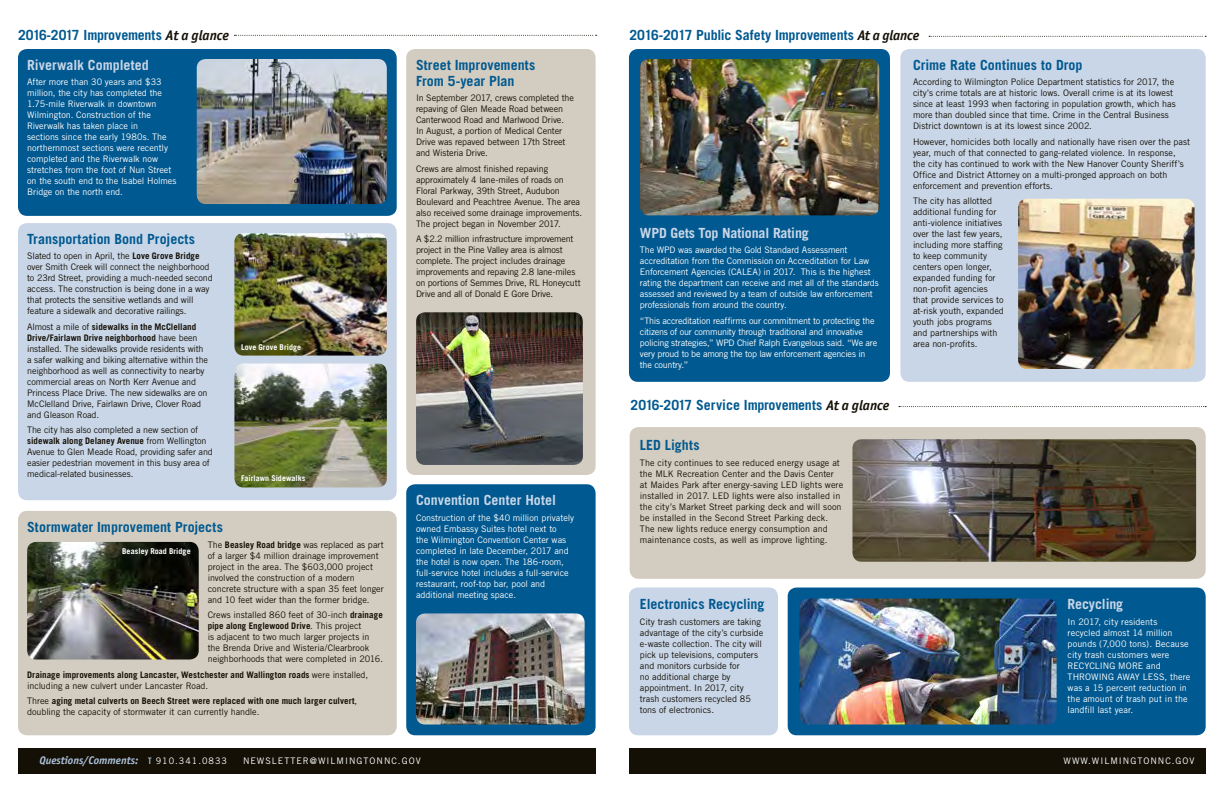
<style>
.page{position:relative;width:1224px;height:792px;background:#fff}
.page>*{position:absolute;margin:0;border:0;box-sizing:border-box;transform-origin:0 0}
.t1{font:700 14px/16px "Trade Gothic";color:#005990}
.t2{font:700 14px "Trade Gothic";letter-spacing:-.01em;color:#c9d6e7}
.t3{font:700 14px "Trade Gothic";letter-spacing:-.02em;color:#005990}
.t4{font:italic 700 11px "Officina San ITC";color:#acc1db}
.t5{font:9px/11px "Trade Gothic";letter-spacing:-.01em;color:#141006}
.t6{font:9px/11px "Trade Gothic";letter-spacing:-.01em;color:#fff}
.t7{font:700 9px/11px "Trade Gothic";letter-spacing:.005em;color:#141006}
.t8{font:9px "Trade Gothic";letter-spacing:.11em;color:#fff}
.t9{font:700 8px "Trade Gothic";letter-spacing:.01em;color:#fff}
.s1{font-family:"Officina San ITC";font-style:italic;color:#141006}
.s2{font-weight:700}
.s3{font-weight:400}
.s4{font-family:"Trade Gothic Bold Cond Twenty";font-weight:400;font-style:normal;font-size:9px;color:#9eb8d5}
.s5{font-family:"Trade Gothic";font-weight:400;font-style:normal;font-size:9px;color:#fff}
</style>
<div class="page">
<div style="left:18px;top:49px;width:379px;height:167px;background:#005990;border-radius:9px"></div>
<div style="left:406px;top:484px;width:190px;height:251px;background:#005990;border-radius:9px"></div>
<div style="left:900px;top:49px;width:306px;height:333px;background:#c9d6e7;border-radius:9px"></div>
<div style="left:18px;top:748px;width:578px;height:25px;background:#141006"></div>
<div style="left:629px;top:748px;width:577px;height:25px;background:#141006"></div>
<div style="left:406px;top:49px;width:190px;height:426px;background:#d3ccc0;border-radius:9px"></div>
<div style="left:630px;top:427px;width:576px;height:152px;background:#d3ccc0;border-radius:9px"></div>
<svg style="left:234px;top:35px;width:363px;height:1px"></svg>
<svg style="left:929px;top:36px;width:277px;height:1px"></svg>
<div style="left:788px;top:588px;width:418px;height:147px;background:#005990;border-radius:9px"></div>
<svg style="left:899px;top:406px;width:307px;height:1px"></svg>
<img style="left:197px;top:59px;width:190px;height:145px">
<img style="left:416px;top:613px;width:169px;height:111px">
<img style="left:416px;top:312px;width:167px;height:153px">
<img style="left:852px;top:439px;width:344px;height:123px">
<img style="left:799px;top:599px;width:258px;height:125px">
<div style="left:18px;top:223px;width:379px;height:277px;background:#c9d6e7;border-radius:9px"></div>
<div style="left:18px;top:511px;width:379px;height:224px;background:#d3ccc0;border-radius:9px"></div>
<img style="left:1018px;top:199px;width:177px;height:170px">
<div style="left:629px;top:49px;width:261px;height:333px;background:#005990;border-radius:9px"></div>
<img style="left:640px;top:59px;width:239px;height:156px">
<div style="left:629px;top:588px;width:149px;height:147px;background:#c9d6e7;border-radius:9px"></div>
<img style="left:234px;top:233px;width:153px;height:123px">
<img style="left:234px;top:364px;width:153px;height:123px">
<img style="left:27px;top:542px;width:172px;height:118px">
<h1 class="t3" style="left:18px;top:26px;width:212px">2016-2017 Improvements <span class="s1">At a glance</span></h1>
<h1 class="t1" style="left:630px;top:26px;width:291px">2016-2017 Public Safety Improvements <span class="s1">At a glance</span></h1>
<h1 class="t1" style="left:416px;top:57px;width:121px">Street Improvements<br>From 5-year Plan</h1>
<p class="t5" style="left:416px;top:92px;width:159px">In September 2017, crews completed the repaving of Glen Meade Road between Canterwood Road and Marlwood Drive.<br>In August, a portion of Medical Center Drive was repaved between 17th Street and Wisteria Drive.</p>
<p class="t5" style="left:416px;top:163px;width:168px">Crews are almost finished repaving approximately 4 lane-miles of roads on Floral Parkway, 39th Street, Audubon Boulevard and Peachtree Avenue. The area also received some drainage improvements.<br>The project began in November 2017.</p>
<p class="t5" style="left:416px;top:233px;width:166px">A $2.2 million infrastructure improvement project in the Pine Valley area is almost complete. The project includes drainage improvements and repaving 2.8 lane-miles on portions of Semmes Drive, RL Honeycutt Drive and all of Donald E Gore Drive.</p>
<h1 class="t2" style="left:27px;top:56px;width:123px">Riverwalk Completed</h1>
<p class="t6" style="left:27px;top:76px;width:151px">After more than 30 years and $33 million, the city has completed the<br>1.75-mile Riverwalk in downtown<br>Wilmington. Construction of the<br>Riverwalk has taken place in<br>sections since the early 1980s. The northernmost sections were recently completed and the Riverwalk now stretches from the foot of Nun Street on the south end to the Isabel Holmes<br>Bridge on the north end.</p>
<h1 class="t1" style="left:913px;top:57px;width:171px">Crime Rate Continues to Drop</h1>
<p class="t5" style="left:913px;top:76px;width:264px">According to Wilmington Police Department statistics for 2017, the city’s crime totals are at historic lows. Overall crime is at its lowest since at least 1993 when factoring in population growth, which has more than doubled since that time. Crime in the Central Business District downtown is at its lowest since 2002.</p>
<p class="t5" style="left:913px;top:136px;width:279px">However, homicides both locally and nationally have risen over the past year, much of that connected to gang-related violence. In response, the city has continued to work with the New Hanover County Sheriff’s Office and District Attorney on a multi-pronged approach on both enforcement and prevention efforts.</p>
<p class="t5" style="left:913px;top:195px;width:92px">The city has allotted additional funding for anti-violence initiatives over the last few years, including more staffing to keep community centers open longer, expanded funding for non-profit agencies that provide services to at-risk youth, expanded youth jobs programs and partnerships with area non-profits.</p>
<h1 class="t2" style="left:640px;top:224px;width:170px">WPD Gets Top National Rating</h1>
<p class="t6" style="left:640px;top:244px;width:240px">The WPD was awarded the Gold Standard Assessment accreditation from the Commission on Accreditation for Law Enforcement Agencies (CALEA) in 2017. This is the highest rating the department can receive and met all of the standards assessed and reviewed by a team of outside law enforcement professionals from around the country.</p>
<p class="t6" style="left:640px;top:315px;width:239px">“This accreditation reaffirms our commitment to protecting the citizens of our community through traditional and innovative policing strategies,” WPD Chief Ralph Evangelous said. “We are very proud to be among the top law enforcement agencies in the country.”</p>
<h1 class="t1" style="left:27px;top:231px;width:169px">Transportation Bond Projects</h1>
<p class="t5" style="left:27px;top:251px;width:187px">Slated to open in April, the <span class="s2">Love Grove Bridge </span>over Smith Creek will connect the neighborhood to 23rd Street, providing a much-needed second access. The construction is being done in a way that protects the sensitive wetlands and will feature a sidewalk and decorative railings.</p>
<p class="t5" style="left:27px;top:321px;width:182px">Almost a mile of <span class="s2">sidewalks in the McClelland Drive/Fairlawn Drive neighborhood</span> have been installed. The sidewalks provide residents with a safer walking and biking alternative within the neighborhood as well as connectivity to nearby commercial areas on North Kerr Avenue and Princess Place Drive. The new sidewalks are on McClelland Drive, Fairlawn Drive, Clover Road and Gleason Road.</p>
<p class="t5" style="left:27px;top:425px;width:187px">The city has also completed a new section of <span class="s2">sidewalk along Delaney Avenue</span> from Wellington Avenue to Glen Meade Road, providing safer and easier pedestrian movement in this busy area of medical-related businesses.</p>
<p class="t9" style="left:241px;top:343px;width:62px">Love Grove Bridge</p>
<h1 class="t1" style="left:631px;top:397px;width:260px">2016-2017 Service Improvements <span class="s1">At a glance</span></h1>
<h1 class="t1" style="left:640px;top:437px;width:61px">LED Lights</h1>
<p class="t5" style="left:640px;top:457px;width:205px">The city continues to see reduced energy usage at the MLK Recreation Center and the Davis Center at Maides Park after energy-saving LED lights were installed in 2017. LED lights were also installed in the city’s Market Street parking deck and will soon be installed in the Second Street Parking deck.<br>The new lights reduce energy consumption and maintenance costs, as well as improve lighting.</p>
<p class="t9" style="left:241px;top:473px;width:66px">Fairlawn Sidewalks</p>
<h1 class="t2" style="left:416px;top:491px;width:141px">Convention Center Hotel</h1>
<p class="t6" style="left:416px;top:512px;width:160px">Construction of the $40 million privately owned Embassy Suites hotel next to<br>the Wilmington Convention Center was completed in late December, 2017 and the hotel is now open. The 186-room, full-service hotel includes a full-service restaurant, roof-top bar, pool and additional meeting space.</p>
<h1 class="t1" style="left:27px;top:519px;width:197px">Stormwater Improvement Projects</h1>
<p class="t5" style="left:208px;top:539px;width:178px">The <span class="s2">Beasley Road bridge</span> was replaced as part of a larger $4 million drainage improvement project in the area. The $603,000 project involved the construction of a modern concrete structure with a span 35 feet longer and 10 feet wider than the former bridge.</p>
<p class="t5" style="left:208px;top:609px;width:177px">Crews installed 860 feet of 30-inch <span class="s2">drainage pipe along Englewood Drive</span>. This project<br>is adjacent to two much larger projects in the Brenda Drive and Wisteria/Clearbrook neighborhoods that were completed in 2016.</p>
<p class="t7" style="left:27px;top:669px;width:343px">Drainage improvements along Lancaster, Westchester and Wallington roads <span class="s3">were installed, including a new culvert under Lancaster Road.</span></p>
<p class="t7" style="left:27px;top:695px;width:332px"><span class="s3">Three</span> aging metal culverts on Beech Street were replaced with one much larger culvert<span class="s3">, doubling the capacity of stormwater it can currently handle.</span></p>
<p class="t9" style="left:122px;top:547px;width:70px">Beasley Road Bridge</p>
<h1 class="t1" style="left:640px;top:596px;width:126px">Electronics Recycling</h1>
<p class="t5" style="left:640px;top:616px;width:125px">City trash customers are taking advantage of the city’s curbside e-waste collection. The city will pick up televisions, computers and monitors curbside for<br>no additional charge by appointment. In 2017, city trash customers recycled 85 tons of electronics.</p>
<h1 class="t2" style="left:1068px;top:596px;width:57px">Recycling</h1>
<p class="t6" style="left:1068px;top:616px;width:124px">In 2017, city residents recycled almost 14 million pounds (7,000 tons). Because city trash customers were<br>RECYCLING MORE and<br>THROWING AWAY LESS, there was a 15 percent reduction in the amount of trash put in the landfill last year.</p>
<p class="t4" style="left:39px;top:754px;width:189px">Questions/Comments: <span class="s4">T</span> <span class="s5">910.341.0833</span></p>
<p class="t8" style="left:243px;top:756px;width:179px">NEWSLETTER@WILMINGTONNC.GOV</p>
<p class="t8" style="left:1064px;top:755px;width:132px">WWW.WILMINGTONNC.GOV</p>
</div>
